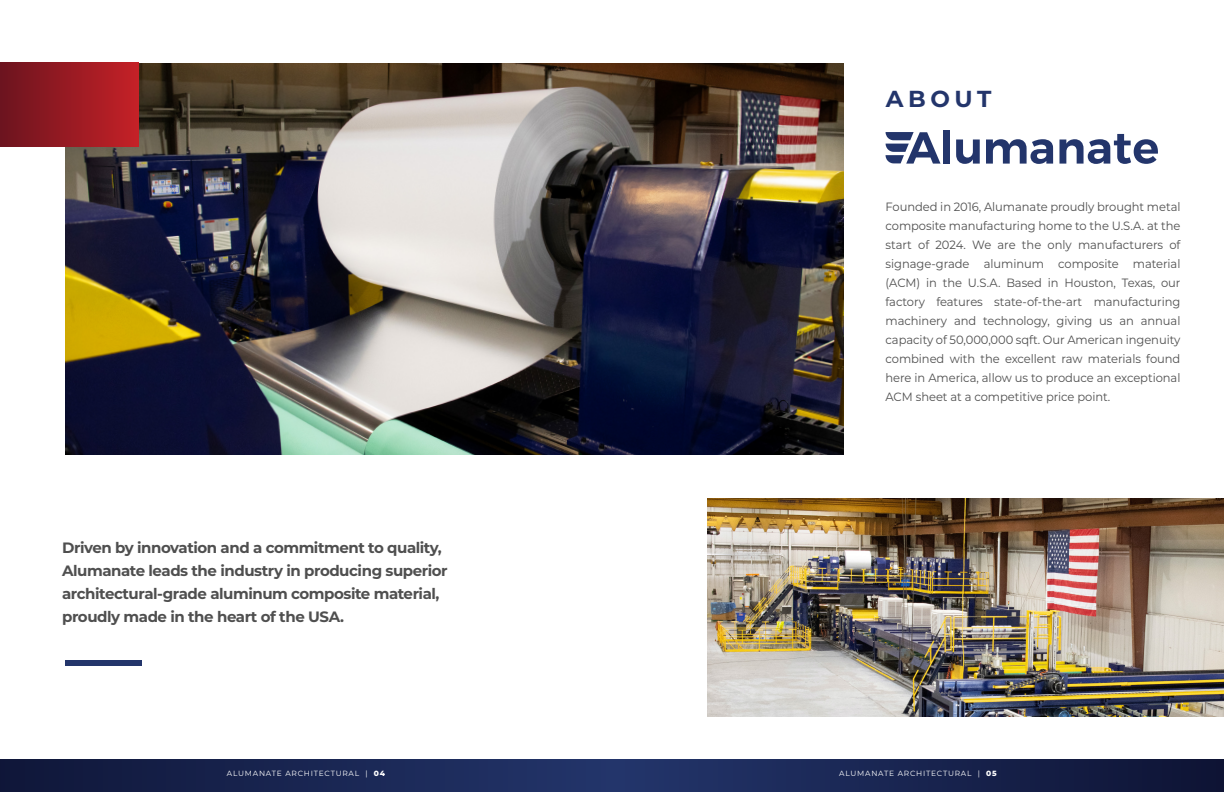
<style>
.page{position:relative;width:1224px;height:792px;background:#fff}
.page>*{position:absolute;margin:0;border:0;box-sizing:border-box;transform-origin:0 0}
.t1{font:700 23.2px "Montserrat";letter-spacing:.2em;color:#23356b}
.t2{font:700 15px/23px "Montserrat";letter-spacing:-.03em;color:#4f4f4f}
.t3{font:12px/19px "Montserrat";letter-spacing:-.005em;color:#4f4f4f;text-align:justify;scale:.96 1}
.t4{font:7.5px "Montserrat";letter-spacing:.1em;color:#fff}
.s1{font-weight:800}
</style>
<div class="page">
<img style="left:65px;top:63px;width:779px;height:392px">
<div style="left:0;top:759px;width:612px;height:33px;background:linear-gradient(to right,#0f1639,#23356a)"></div>
<div style="left:65px;top:660px;width:77px;height:6px;background:#23356b"></div>
<div style="left:0;top:62px;width:138px;height:85px;background:linear-gradient(to right,#6c141f,#c42127)"></div>
<div style="left:612px;top:759px;width:612px;height:33px;background:linear-gradient(to right,#23356c,#0e1334)"></div>
<div style="left:943px;top:130px;width:7px;height:34px;background:#23356b"></div>
<svg style="left:956px;top:140px;width:24px;height:24px"></svg>
<svg style="left:986px;top:139px;width:67px;height:25px"></svg>
<svg style="left:1059px;top:134px;width:99px;height:30px"></svg>
<svg style="left:886px;top:132px;width:55px;height:32px"></svg>
<img style="left:707px;top:499px;width:517px;height:217px">
<p class="t2" style="left:62px;top:535px;width:387px">Driven by innovation and a commitment to quality, Alumanate leads the industry in producing superior architectural-grade aluminum composite material, proudly made in the heart of the USA.</p>
<p class="t4" style="left:227px;top:769px;width:160px">ALUMANATE ARCHITECTURAL | <span class="s1">04</span></p>
<h1 class="t1" style="left:886px;top:82px;width:107px">ABOUT</h1>
<p class="t3" style="left:886px;top:197px;width:309px">Founded in 2016, Alumanate proudly brought metal composite manufacturing home to the U.S.A. at the start of 2024. We are the only manufacturers of signage-grade aluminum composite material (ACM) in the U.S.A. Based in Houston, Texas, our factory features state-of-the-art manufacturing machinery and technology, giving us an annual capacity of 50,000,000 sqft. Our American ingenuity combined with the excellent raw materials found here in America, allow us to produce an exceptional ACM sheet at a competitive price point.</p>
<p class="t4" style="left:839px;top:769px;width:159px">ALUMANATE ARCHITECTURAL | <span class="s1">05</span></p>
</div>
